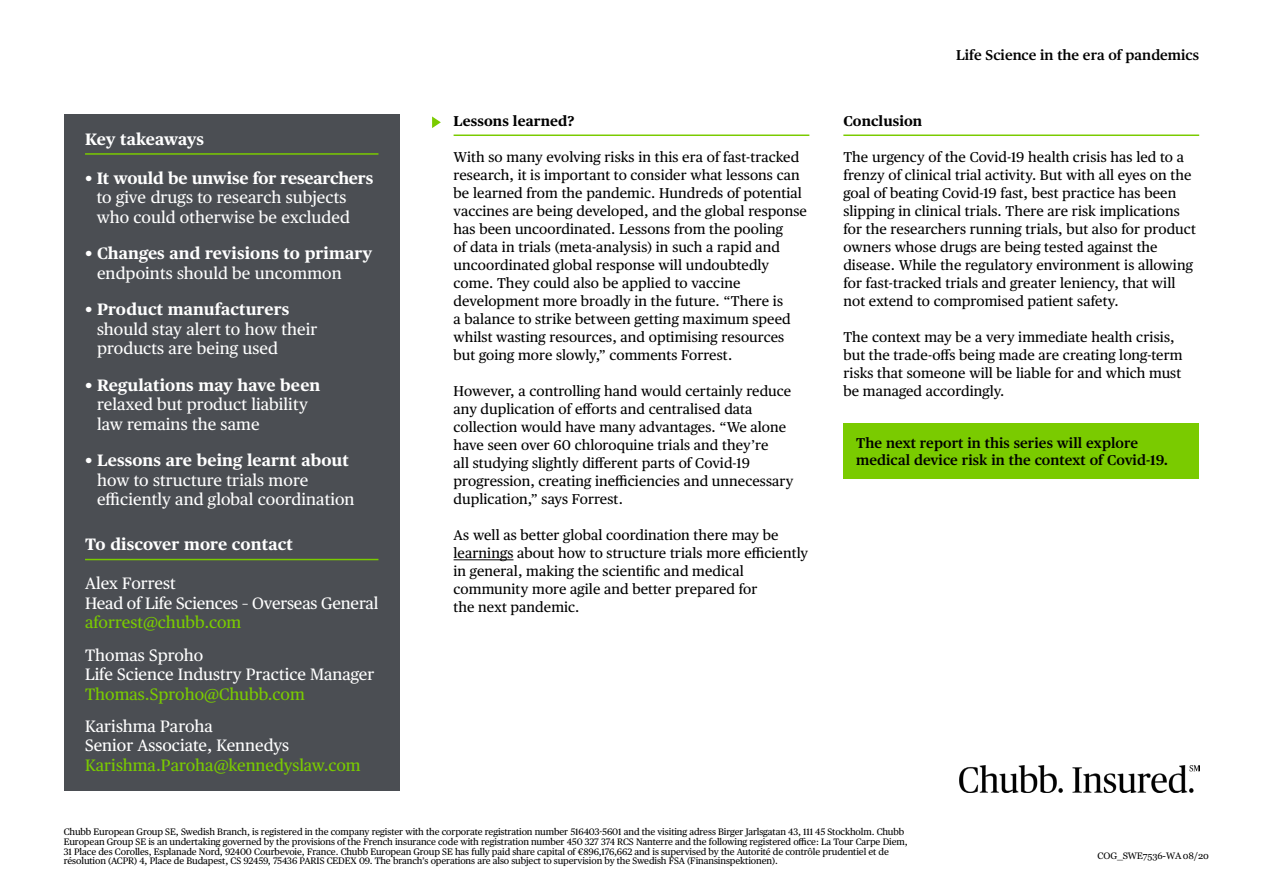
<style>
.page{position:relative;width:1263px;height:893px;background:#fff}
.page>*{position:absolute;margin:0;border:0;box-sizing:border-box;transform-origin:0 0}
.t1{font:16.5px/19.5px "Chubb Publico Text";letter-spacing:.005em;color:#fff}
.t2{font:700 16.5px "Chubb Publico Text";letter-spacing:.005em;color:#fff}
.t3{font:16.5px "Chubb Publico Text";color:#7acb00}
.t4{font:16.5px/19.5px "Chubb Publico Text";letter-spacing:-.015em;color:#fff}
.t5{font:14.25px/18px "Chubb Publico Text";letter-spacing:.005em;color:#000}
.t6{font:600 14.25px/17.2px "Chubb Publico Text";letter-spacing:.005em;color:#000}
.t7{font:700 14.25px "Chubb Publico Text";letter-spacing:.005em;color:#000}
.t8{font:9.3px/9.8px "Chubb Publico Text";letter-spacing:-.01em;color:#000}
.t9{font:9.3px "Georgia";letter-spacing:-.01em;color:#000}
</style>
<div class="page">
<div style="left:64px;top:115px;width:336px;height:676px;background:#4b4e53"></div>
<hr style="left:85px;top:153px;width:293px;height:2px;background:#7acb00">
<hr style="left:85px;top:559px;width:293px;height:1px;background:#7acb00">
<hr style="left:454px;top:135px;width:355px;height:1px;background:#7acb00">
<hr style="left:454px;top:559px;width:59px;height:1px;background:#000">
<hr style="left:843px;top:135px;width:356px;height:1px;background:#7acb00">
<div style="left:843px;top:424px;width:356px;height:55px;background:#7acb00"></div>
<img style="left:959px;top:765px;width:240px;height:27px">
<svg style="left:432px;top:116px;width:9px;height:12px"></svg>
<p class="t2" style="left:85px;top:126px;width:121px">Key takeaways</p>
<p class="t2" style="left:85px;top:165px;width:290px">• It would be unwise for researchers</p>
<p class="t1" style="left:97px;top:187px;width:255px">to give drugs to research subjects who could otherwise be excluded</p>
<p class="t2" style="left:85px;top:241px;width:289px">• Changes and revisions to primary</p>
<p class="t1" style="left:97px;top:262px;width:246px">endpoints should be uncommon</p>
<p class="t2" style="left:85px;top:297px;width:206px">• Product manufacturers</p>
<p class="t1" style="left:97px;top:318px;width:222px">should stay alert to how their products are being used</p>
<p class="t2" style="left:85px;top:372px;width:237px">• Regulations may have been</p>
<p class="t1" style="left:97px;top:394px;width:212px">relaxed but product liability law remains the same</p>
<p class="t2" style="left:85px;top:448px;width:265px">• Lessons are being learnt about</p>
<p class="t1" style="left:97px;top:469px;width:259px">how to structure trials more efficiently and global coordination</p>
<p class="t2" style="left:85px;top:532px;width:209px">To discover more contact</p>
<p class="t4" style="left:85px;top:573px;width:295px">Alex Forrest<br>Head of Life Sciences – Overseas General</p>
<p class="t3" style="left:85px;top:610px;width:158px">aforrest@chubb.com</p>
<p class="t1" style="left:85px;top:644px;width:291px">Thomas Sproho<br>Life Science Industry Practice Manager</p>
<p class="t3" style="left:85px;top:681px;width:221px">Thomas.Sproho@Chubb.com</p>
<p class="t1" style="left:85px;top:715px;width:206px">Karishma Paroha<br>Senior Associate, Kennedys</p>
<p class="t3" style="left:85px;top:753px;width:277px">Karishma.Paroha@kennedyslaw.com</p>
<p class="t7" style="left:454px;top:110px;width:123px">Lessons learned?</p>
<p class="t5" style="left:454px;top:147px;width:355px">With so many evolving risks in this era of fast-tracked research, it is important to consider what lessons can be learned from the pandemic. Hundreds of potential vaccines are being developed, and the global response has been uncoordinated. Lessons from the pooling<br>of data in trials (meta-analysis) in such a rapid and uncoordinated global response will undoubtedly come. They could also be applied to vaccine development more broadly in the future. “There is<br>a balance to strike between getting maximum speed whilst wasting resources, and optimising resources but going more slowly,” comments Forrest.</p>
<p class="t5" style="left:454px;top:381px;width:341px">However, a controlling hand would certainly reduce any duplication of efforts and centralised data collection would have many advantages. “We alone have seen over 60 chloroquine trials and they’re<br>all studying slightly different parts of Covid-19 progression, creating inefficiencies and unnecessary duplication,” says Forrest.</p>
<p class="t5" style="left:454px;top:525px;width:356px">As well as better global coordination there may be learnings about how to structure trials more efficiently in general, making the scientific and medical community more agile and better prepared for<br>the next pandemic.</p>
<p class="t6" style="left:956px;top:45px;width:245px">Life Science in the era of pandemics</p>
<p class="t7" style="left:843px;top:110px;width:80px">Conclusion</p>
<p class="t5" style="left:843px;top:147px;width:354px">The urgency of the Covid-19 health crisis has led to a frenzy of clinical trial activity. But with all eyes on the goal of beating Covid-19 fast, best practice has been slipping in clinical trials. There are risk implications for the researchers running trials, but also for product owners whose drugs are being tested against the disease. While the regulatory environment is allowing for fast-tracked trials and greater leniency, that will not extend to compromised patient safety.</p>
<p class="t5" style="left:843px;top:327px;width:341px">The context may be a very immediate health crisis, but the trade-offs being made are creating long-term risks that someone will be liable for and which must be managed accordingly.</p>
<p class="t6" style="left:856px;top:433px;width:313px">The next report in this series will explore medical device risk in the context of Covid-19.</p>
<p class="t8" style="left:64px;top:826px;width:845px">Chubb European Group SE, Swedish Branch, is registered in the company register with the corporate registration number 516403-5601 and the visiting adress Birger Jarlsgatan 43, 111 45 Stockholm. Chubb European Group SE is an undertaking governed by the provisions of the French insurance code with registration number 450 327 374 RCS Nanterre and the following registered office: La Tour Carpe Diem, 31 Place des Corolles, Esplanade Nord, 92400 Courbevoie, France. Chubb European Group SE has fully paid share capital of €896,176,662 and is supervised by the Autorité de contrôle prudentiel et de résolution (ACPR) 4, Place de Budapest, CS 92459, 75436 PARIS CEDEX 09. The branch’s operations are also subject to supervision by the Swedish FSA (Finansinspektionen).</p>
<p class="t9" style="left:1097px;top:850px;width:113px">COG_SWE7536-WA 08/20</p>
</div>
